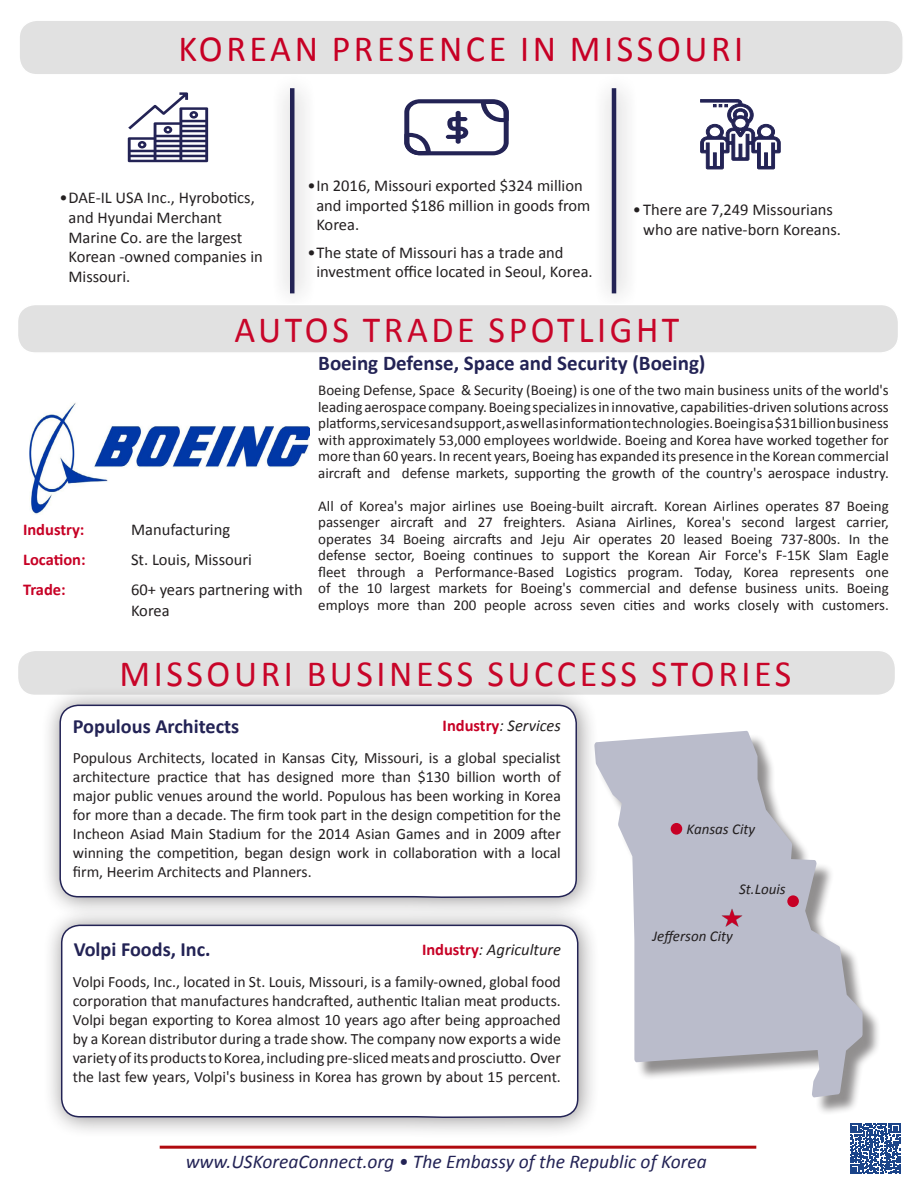
<style>
.page{position:relative;width:918px;height:1188px;background:#fff}
.page>*{position:absolute;margin:0;border:0;box-sizing:border-box;transform-origin:0 0}
.t1{font:37.05px "Calibri";letter-spacing:.1em;color:#c80529}
.t2{font:37.05px "Calibri";letter-spacing:.1em;color:#c70025}
.t3{font:700 21px "Calibri";color:#232355}
.t4{font:700 20.25px "Calibri";color:#232355}
.t5{font:italic 19.5px "Calibri";color:#232355}
.t6{font:16.5px/19.8px "Calibri";color:#231f20}
.t7{font:italic 16.5px "Calibri";color:#231f20}
.t8{font:700 16.5px "Calibri";color:#c70025}
.t9{font:15.75px/18.9px "Calibri";color:#231f20;text-align:justify}
.t10{font:15px/16.5px "Calibri";color:#231f20;text-align:justify}
.t11{font:italic 15px "Calibri";color:#231f20}
.s1{font-weight:700;font-style:normal;color:#c70025}
</style>
<div class="page">
<div style="left:597px;top:734px;width:284px;height:381px;background:#231f20;opacity:.5"></div>
<svg style="left:599px;top:731px;width:264px;height:366px;fill:#babccb"></svg>
<hr style="left:160px;top:1146px;width:596px;height:3px;background:#b00a0e">
<svg style="left:850px;top:1123px;width:50px;height:51px"></svg>
<svg style="left:404px;top:99px;width:105px;height:56px"></svg>
<div style="left:456px;top:111px;width:5px;height:33px;background:#232355;border-radius:2px"></div>
<svg style="left:128px;top:92px;width:80px;height:70px"></svg>
<svg style="left:700px;top:99px;width:81px;height:71px"></svg>
<div style="left:593px;top:71px;width:45px;height:242px;background:#f6f6f6"></div>
<hr style="left:612px;top:88px;width:4px;height:205px;background:#232355">
<div style="left:271px;top:71px;width:45px;height:242px;background:#f6f6f6"></div>
<hr style="left:290px;top:88px;width:4px;height:205px;background:#232355">
<div style="left:787px;top:895px;width:12px;height:12px;background:#c70025;border-radius:50%"></div>
<div style="left:17px;top:304px;width:882px;height:49px;background:#e1e1e1;border-radius:18px"></div>
<div style="left:17px;top:304px;width:882px;height:50px;border:2px solid #fff;border-radius:18px"></div>
<div style="left:19px;top:20px;width:884px;height:55px;background:#e1e1e1;border-radius:18px"></div>
<div style="left:18px;top:19px;width:886px;height:57px;border:2px solid #fff;border-radius:18px"></div>
<div style="left:17px;top:650px;width:879px;height:45px;background:#e1e1e1;border-radius:18px"></div>
<div style="left:17px;top:650px;width:879px;height:46px;border:2px solid #fff;border-radius:18px"></div>
<img style="left:722px;top:908px;width:20px;height:18px">
<div style="left:671px;top:823px;width:11px;height:12px;background:#c70025;border-radius:50%"></div>
<img style="left:29px;top:403px;width:281px;height:111px">
<div style="left:41px;top:686px;width:558px;height:233px;background:#231f20;opacity:.5"></div>
<svg style="left:59px;top:704px;width:519px;height:195px"></svg>
<div style="left:42px;top:906px;width:558px;height:234px;background:#231f20;opacity:.5"></div>
<svg style="left:60px;top:924px;width:519px;height:195px"></svg>
<p class="t2" style="left:178px;top:25px;width:566px">KOREAN PRESENCE IN MISSOURI</p>
<p class="t6" style="left:68px;top:188px;width:196px;text-indent:-9px">•DAE-IL USA Inc., Hyrobotics, and Hyundai Merchant<br>Marine Co. are the largest<br>Korean ‑owned companies in<br>Missouri.</p>
<p class="t6" style="left:316px;top:175px;width:276px;text-indent:-9px">•In 2016, Missouri exported $324 million and imported $186 million in goods from<br>Korea.</p>
<p class="t6" style="left:316px;top:242px;width:278px;text-indent:-9px">•The state of Missouri has a trade and investment office located in Seoul, Korea.</p>
<p class="t6" style="left:643px;top:199px;width:199px;text-indent:-10px">• There are 7,249 Missourians who are native-born Koreans.</p>
<p class="t1" style="left:234px;top:307px;width:447px">AUTOS TRADE SPOTLIGHT</p>
<p class="t8" style="left:23px;top:519px;width:63px">Industry:</p>
<p class="t6" style="left:131px;top:519px;width:101px">Manufacturing</p>
<p class="t8" style="left:23px;top:549px;width:64px">Location:</p>
<p class="t6" style="left:131px;top:549px;width:123px">St. Louis, Missouri</p>
<p class="t8" style="left:23px;top:579px;width:44px">Trade:</p>
<p class="t6" style="left:131px;top:579px;width:173px;line-height:21px">60+ years partnering with<br>Korea</p>
<p class="t3" style="left:318px;top:349px;width:389px">Boeing Defense, Space and Security (Boeing)</p>
<p class="t10" style="left:318px;top:382px;width:572px">Boeing Defense, Space &amp; Security (Boeing) is one of the two main business units of the world's leading aerospace company. Boeing specializes in innovative, capabilities-driven solutions across platforms, services and support, as well as information technologies. Boeing is a $31 billion business with approximately 53,000 employees worldwide. Boeing and Korea have worked together for more than 60 years. In recent years, Boeing has expanded its presence in the Korean commercial aircraft and defense markets, supporting the growth of the country's aerospace industry.</p>
<p class="t10" style="left:318px;top:497px;width:572px">All of Korea's major airlines use Boeing-built aircraft. Korean Airlines operates 87 Boeing passenger aircraft and 27 freighters. Asiana Airlines, Korea's second largest carrier, operates 34 Boeing aircrafts and Jeju Air operates 20 leased Boeing 737-800s. In the defense sector, Boeing continues to support the Korean Air Force's F-15K Slam Eagle fleet through a Performance-Based Logistics program. Today, Korea represents one of the 10 largest markets for Boeing's commercial and defense business units. Boeing employs more than 200 people across seven cities and works closely with customers.</p>
<p class="t1" style="left:119px;top:651px;width:673px">MISSOURI BUSINESS SUCCESS STORIES</p>
<p class="t4" style="left:73px;top:714px;width:168px">Populous Architects</p>
<p class="t7" style="left:443px;top:714px;width:120px"><span class="s1">Industry</span>: Services</p>
<p class="t9" style="left:73px;top:749px;width:490px">Populous Architects, located in Kansas City, Missouri, is a global specialist architecture practice that has designed more than $130 billion worth of major public venues around the world. Populous has been working in Korea for more than a decade. The firm took part in the design competition for the Incheon Asiad Main Stadium for the 2014 Asian Games and in 2009 after winning the competition, began design work in collaboration with a local firm, Heerim Architects and Planners.</p>
<p class="t4" style="left:74px;top:937px;width:139px">Volpi Foods, Inc.</p>
<p class="t7" style="left:422px;top:938px;width:141px"><span class="s1">Industry</span>: Agriculture</p>
<p class="t9" style="left:73px;top:972px;width:490px">Volpi Foods, Inc., located in St. Louis, Missouri, is a family-owned, global food corporation that manufactures handcrafted, authentic Italian meat products.<br>Volpi began exporting to Korea almost 10 years ago after being approached by a Korean distributor during a trade show. The company now exports a wide variety of its products to Korea, including pre-sliced meats and prosciutto. Over the last few years, Volpi's business in Korea has grown by about 15 percent.</p>
<p class="t11" style="left:687px;top:819px;width:70px">Kansas City</p>
<p class="t11" style="left:739px;top:879px;width:48px">St.Louis</p>
<p class="t11" style="left:653px;top:926px;width:82px">Jefferson City</p>
<p class="t5" style="left:186px;top:1149px;width:523px">www.USKoreaConnect.org • The Embassy of the Republic of Korea</p>
</div>
